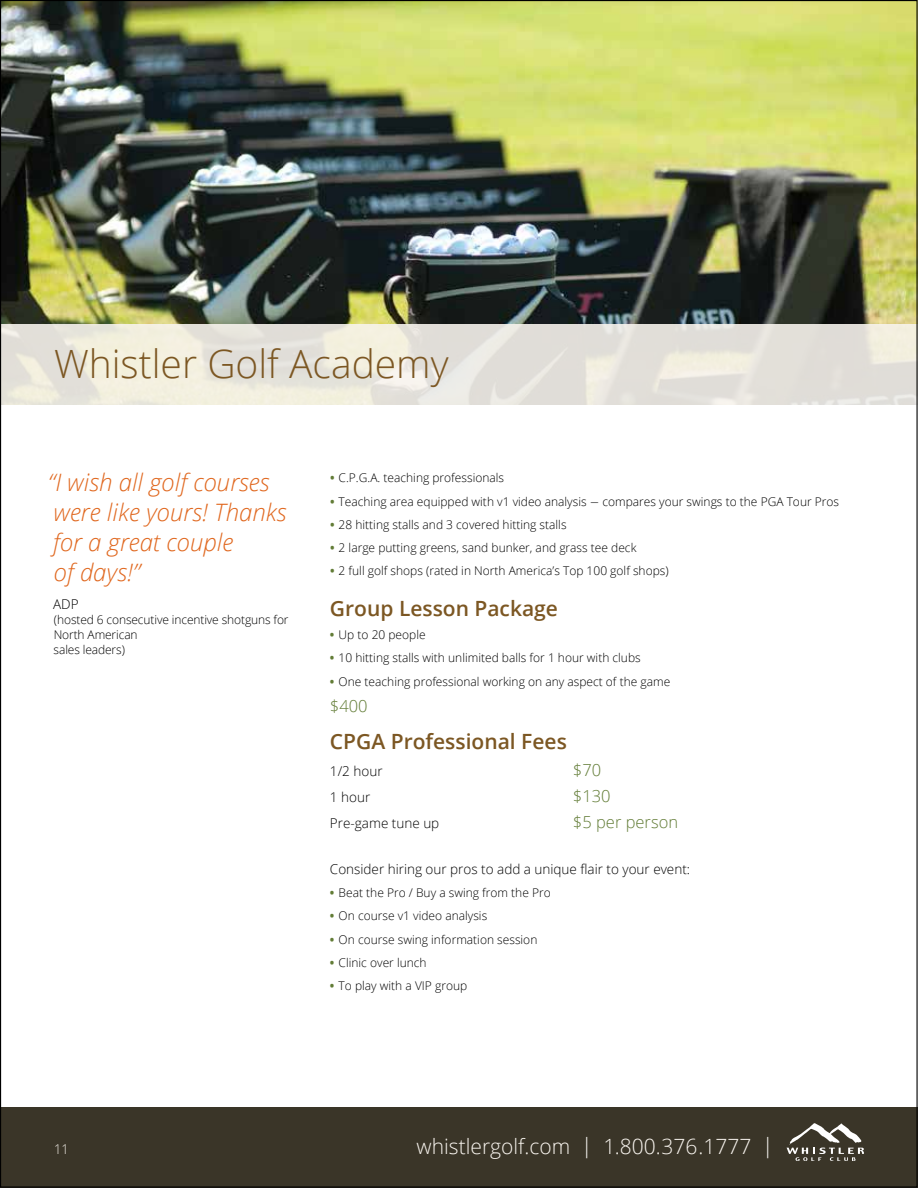
<style>
.page{position:relative;width:918px;height:1188px;background:#fff}
.page>*{position:absolute;margin:0;border:0;box-sizing:border-box;transform-origin:0 0}
.t1{font:300 39px "Open Sans";color:#7c5723}
.t2{font:italic 300 24px/30px "Open Sans";color:#e0671e}
.t3{font:600 21px "Open Sans";color:#7c5723}
.t4{font:300 21px "Open Sans";color:#f8f4ee}
.t5{font:300 16.5px "Open Sans";color:#627c36}
.t6{font:300 13.5px "Open Sans";color:#000}
.t7{font:300 13.5px "Open Sans";color:#f8f4ee;scale:.95 1}
.t8{font:300 12px/15px "Open Sans";color:#000}
.s1{font-weight:700;color:#627c36}
.s2{font-family:"Circe"}
.s3{color:#fcfaf7}
</style>
<div class="page">
<div style="left:0;top:1107px;width:918px;height:81px;background:#3a3528"></div>
<img style="left:2px;top:2px;width:914px;height:322px">
<svg style="left:787px;top:1123px;width:77px;height:38px"></svg>
<svg style="left:0;top:324px;width:918px;height:81px;background:#e3e0d7"></svg>
<h1 class="t1" style="left:54px;top:337px;width:396px">Whistler Golf Academy</h1>
<h2 class="t2" style="left:48px;top:466px;width:240px">“I wish all golf courses were like yours! Thanks for a great couple<br>of days!”</h2>
<p class="t6" style="left:53px;top:595px;width:27px">ADP</p>
<p class="t8" style="left:54px;top:612px;width:237px">(hosted 6 consecutive incentive shotguns for<br>North American<br>sales leaders)</p>
<p class="t8" style="left:330px;top:470px;width:176px"><span class="s1">•</span> C.P.G.A. teaching professionals</p>
<p class="t8" style="left:330px;top:493px;width:511px"><span class="s1">•</span> Teaching area equipped with v1 video analysis <span class="s2">—</span> compares your swings to the PGA Tour Pros</p>
<p class="t8" style="left:330px;top:517px;width:238px"><span class="s1">•</span> 28 hitting stalls and 3 covered hitting stalls</p>
<p class="t8" style="left:330px;top:540px;width:308px"><span class="s1">•</span> 2 large putting greens, sand bunker, and grass tee deck</p>
<p class="t8" style="left:330px;top:563px;width:340px"><span class="s1">•</span> 2 full golf shops (rated in North America’s Top 100 golf shops)</p>
<h3 class="t3" style="left:330px;top:594px;width:230px">Group Lesson Package</h3>
<p class="t8" style="left:330px;top:627px;width:97px"><span class="s1">•</span> Up to 20 people</p>
<p class="t8" style="left:330px;top:650px;width:312px"><span class="s1">•</span> 10 hitting stalls with unlimited balls for 1 hour with clubs</p>
<p class="t8" style="left:330px;top:673px;width:342px"><span class="s1">•</span> One teaching professional working on any aspect of the game</p>
<h3 class="t5" style="left:330px;top:694px;width:39px">$400</h3>
<h3 class="t3" style="left:330px;top:727px;width:238px">CPGA Professional Fees</h3>
<p class="t6" style="left:330px;top:761px;width:54px">1/2 hour</p>
<h3 class="t5" style="left:573px;top:758px;width:30px">$70</h3>
<p class="t6" style="left:330px;top:788px;width:42px">1 hour</p>
<h3 class="t5" style="left:573px;top:784px;width:39px">$130</h3>
<p class="t6" style="left:330px;top:814px;width:111px">Pre-game tune up</p>
<h3 class="t5" style="left:573px;top:811px;width:107px">$5 per person</h3>
<p class="t6" style="left:330px;top:860px;width:362px">Consider hiring our pros to add a unique flair to your event:</p>
<p class="t8" style="left:330px;top:885px;width:222px"><span class="s1">•</span> Beat the Pro / Buy a swing from the Pro</p>
<p class="t8" style="left:330px;top:908px;width:159px"><span class="s1">•</span> On course v1 video analysis</p>
<p class="t8" style="left:330px;top:931px;width:209px"><span class="s1">•</span> On course swing information session</p>
<p class="t8" style="left:330px;top:955px;width:98px"><span class="s1">•</span> Clinic over lunch</p>
<p class="t8" style="left:330px;top:978px;width:139px"><span class="s1">•</span> To play with a VIP group</p>
<p class="t7" style="left:54px;top:1140px;width:17px">11</p>
<h3 class="t4" style="left:417px;top:1132px;width:359px">whistlergolf.com <span class="s3">|</span> 1.800.376.1777 <span class="s3">|</span></h3>
</div>
